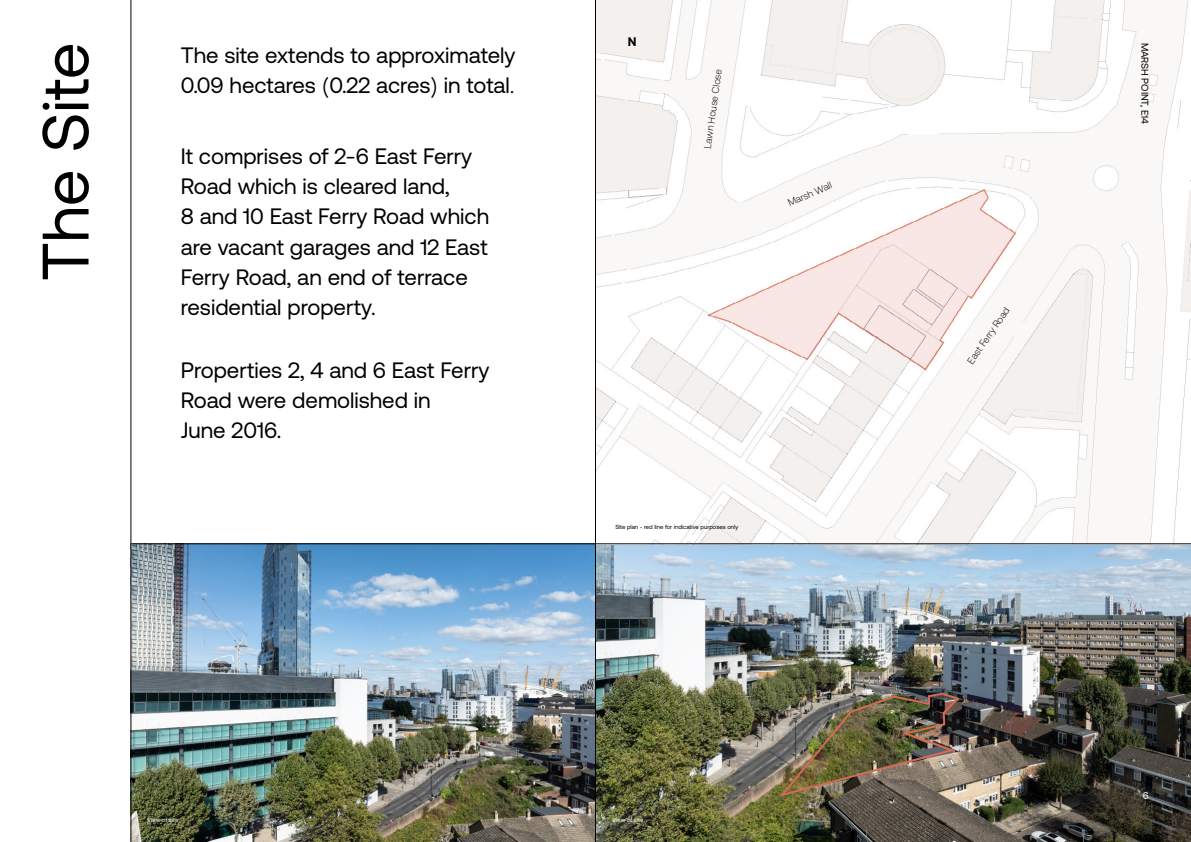
<style>
.page{position:relative;width:1191px;height:842px;background:#fff}
.page>*{position:absolute;margin:0;border:0;box-sizing:border-box;transform-origin:0 0}
.t1{font:65.4px "Aeonik TRIAL";color:#000}
.t2{font:22.3px/30.2px "Aeonik TRIAL";color:#000}
.t3{font:700 12.5px "Aeonik TRIAL";color:#000}
.t4{font:300 9.8px "Aeonik TRIAL";color:#000}
.t5{font:9.8px "Aeonik TRIAL";color:#000}
.t6{font:9.8px "Aeonik TRIAL";color:#fff}
.t7{font:6px "Aeonik TRIAL";color:#000}
.t8{font:6px "Aeonik TRIAL";color:#fff}
.s1{font-family:"TT Norms"}
</style>
<div class="page">
<img style="left:131px;top:544px;width:464px;height:298px">
<img style="left:596px;top:544px;width:595px;height:298px">
<img style="left:596px;top:1px;width:594px;height:542px">
<hr style="left:595px;top:0;width:1px;height:842px;background:#000">
<hr style="left:131px;top:543px;width:1060px;height:1px;background:#000">
<hr style="left:130px;top:0;width:1px;height:842px;background:#000">
<img style="left:776px;top:692px;width:184px;height:106px">
<h1 class="t1" style="left:41px;top:281px;width:240px;rotate:-90deg">The Site</h1>
<p class="t2" style="left:181px;top:42px;width:336px">The site extends to approximately<br>0.09 hectares <span class="s1">(</span>0.22 acres<span class="s1">)</span> in total<span class="s1">.</span></p>
<p class="t2" style="left:181px;top:143px;width:310px">It comprises of 2-6 East Ferry<br>Road which is cleared land,<br>8 and 10 East Ferry Road which are vacant garages and 12 East<br>Ferry Road, an end of terrace residential property.</p>
<p class="t2" style="left:181px;top:357px;width:310px">Properties 2, 4 and 6 East Ferry<br>Road were demolished in<br>June 2016.</p>
<p class="t3" style="left:628px;top:37px;width:10px">N</p>
<p class="t4" style="left:704px;top:148px;width:81px;rotate:-82deg">Lawn House Close</p>
<p class="t4" style="left:787px;top:200px;width:48px;rotate:-24deg">Marsh Wall</p>
<p class="t7" style="left:615px;top:524px;width:124px">Site plan - red line for indicative purposes only</p>
<p class="t8" style="left:147px;top:818px;width:32px">View of site</p>
<p class="t8" style="left:612px;top:818px;width:32px">View of site</p>
<p class="t4" style="left:966px;top:360px;width:68px;rotate:-55deg">East Ferry Road</p>
<p class="t5" style="left:1148px;top:43px;width:83px;rotate:90deg">MARSH POINT, E14</p>
<p class="t6" style="left:1142px;top:792px;width:7px">6</p>
</div>
